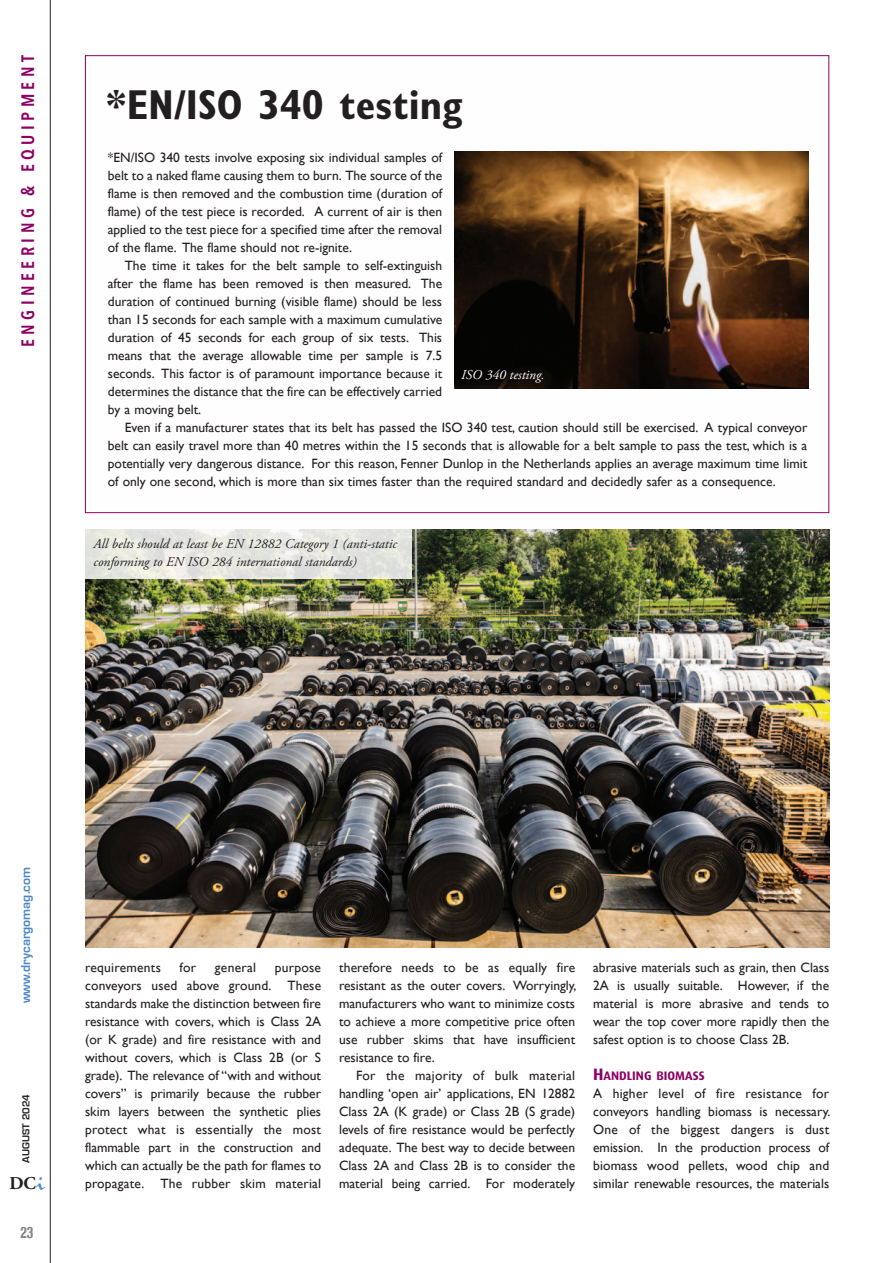
<style>
.page{position:relative;width:893px;height:1263px;background:#fff}
.page>*{position:absolute;margin:0;border:0;box-sizing:border-box;transform-origin:0 0}
.t1{font:700 condensed 42px "Gill Sans MT Std";color:#231f20}
.t2{font:600 18px "Avenir Next Condensed";letter-spacing:.25em;color:#8d0164}
.t3{font:700 18px "Adobe Garamond";color:#231f20}
.t4{font:700 condensed 16.5px "Akzidenz Grotesk BE";color:#808285}
.t5{font:13.5px/18px "Gill Sans";color:#231f20;text-align:justify}
.t6{font:italic 13.5px/18px "Adobe Garamond Pro";color:#231f20}
.t7{font:700 13.5px "Eurostile";color:#4d87c6}
.t8{font:13.5px "Gill Sans";letter-spacing:.02em;color:#231f20}
.t9{font:italic 13.5px "Adobe Garamond Pro";color:#fff}
.t10{font:700 12.3px "Dax";color:#8d0164}
.t11{font:700 10.5px "Eurostile";color:#231f20}
.s1{font-family:"Zephyr";font-weight:400;color:#4d87c6}
.s2{font-size:16.5px}
</style>
<div class="page">
<hr style="left:50px;top:0;width:1px;height:1263px;background:#231f20">
<img style="left:454px;top:152px;width:355px;height:236px">
<img style="left:85px;top:529px;width:745px;height:419px">
<div style="left:85px;top:529px;width:327px;height:50px;background:#fff;opacity:.85"></div>
<p class="t2" style="left:16px;top:347px;width:293px;rotate:-90deg">ENGINEERING &amp; EQUIPMENT</p>
<p class="t1" style="left:106px;top:80px;width:358px">*EN/ISO 340 testing</p>
<p class="t5" style="left:108px;top:148px;width:336px">*EN/ISO 340 tests involve exposing six individual samples of belt to a naked flame causing them to burn. The source of the flame is then removed and the combustion time (duration of flame) of the test piece is recorded. A current of air is then applied to the test piece for a specified time after the removal of the flame. The flame should not re-ignite.</p>
<p class="t5" style="left:108px;top:256px;width:336px;text-indent:17px">The time it takes for the belt sample to self-extinguish after the flame has been removed is then measured. The duration of continued burning (visible flame) should be less than 15 seconds for each sample with a maximum cumulative duration of 45 seconds for each group of six tests. This means that the average allowable time per sample is 7.5 seconds. This factor is of paramount importance because it determines the distance that the fire can be effectively carried by a moving belt.</p>
<p class="t5" style="left:108px;top:418px;width:701px;text-indent:17px">Even if a manufacturer states that its belt has passed the ISO 340 test, caution should still be exercised. A typical conveyor belt can easily travel more than 40 metres within the 15 seconds that is allowable for a belt sample to pass the test, which is a potentially very dangerous distance. For this reason, Fenner Dunlop in the Netherlands applies an average maximum time limit of only one second, which is more than six times faster than the required standard and decidedly safer as a consequence.</p>
<p class="t9" style="left:461px;top:369px;width:85px">ISO 340 testing.</p>
<p class="t6" style="left:94px;top:536px;width:305px">All belts should at least be EN 12882 Category 1 (anti-static conforming to EN ISO 284 international standards)</p>
<p class="t7" style="left:19px;top:1003px;width:138px;rotate:-90deg">www.drycargomag.com</p>
<p class="t11" style="left:21px;top:1163px;width:70px;rotate:-90deg">AUGUST 2024</p>
<p class="t3" style="left:9px;top:1176px;width:37px">DC<span class="s1">i</span></p>
<p class="t4" style="left:20px;top:1226px;width:15px">23</p>
<p class="t5" style="left:85px;top:958px;width:238px;text-indent:190px">purpose conveyors used above ground. These standards make the distinction between fire resistance with covers, which is Class 2A (or K grade) and fire resistance with and without covers, which is Class 2B (or S grade). The relevance of “with and without covers” is primarily because the rubber skim layers between the synthetic plies protect what is essentially the most flammable part in the construction and which can actually be the path for flames to propagate. The rubber skim material</p>
<p class="t5" style="left:339px;top:958px;width:239px">therefore needs to be as equally fire resistant as the outer covers. Worryingly, manufacturers who want to minimize costs to achieve a more competitive price often use rubber skims that have insufficient resistance to fire.</p>
<p class="t8" style="left:85px;top:960px;width:77px">requirements</p>
<p class="t5" style="left:180px;top:958px;width:18px">for</p>
<p class="t8" style="left:215px;top:960px;width:43px">general</p>
<p class="t5" style="left:339px;top:1066px;width:238px;text-indent:17px">For the majority of bulk material handling ‘open air’ applications, EN 12882<br>Class 2A (K grade) or Class 2B (S grade) levels of fire resistance would be perfectly adequate. The best way to decide between Class 2A and Class 2B is to consider the material being carried. For moderately</p>
<p class="t5" style="left:593px;top:958px;width:238px">abrasive materials such as grain, then Class 2A is usually suitable. However, if the material is more abrasive and tends to wear the top cover more rapidly then the safest option is to choose Class 2B.</p>
<p class="t10" style="left:593px;top:1070px;width:113px"><span class="s2">H</span>ANDLING BIOMASS</p>
<p class="t5" style="left:593px;top:1084px;width:239px">A higher level of fire resistance for conveyors handling biomass is necessary.<br>One of the biggest dangers is dust emission. In the production process of biomass wood pellets, wood chip and similar renewable resources, the materials</p>
</div>
